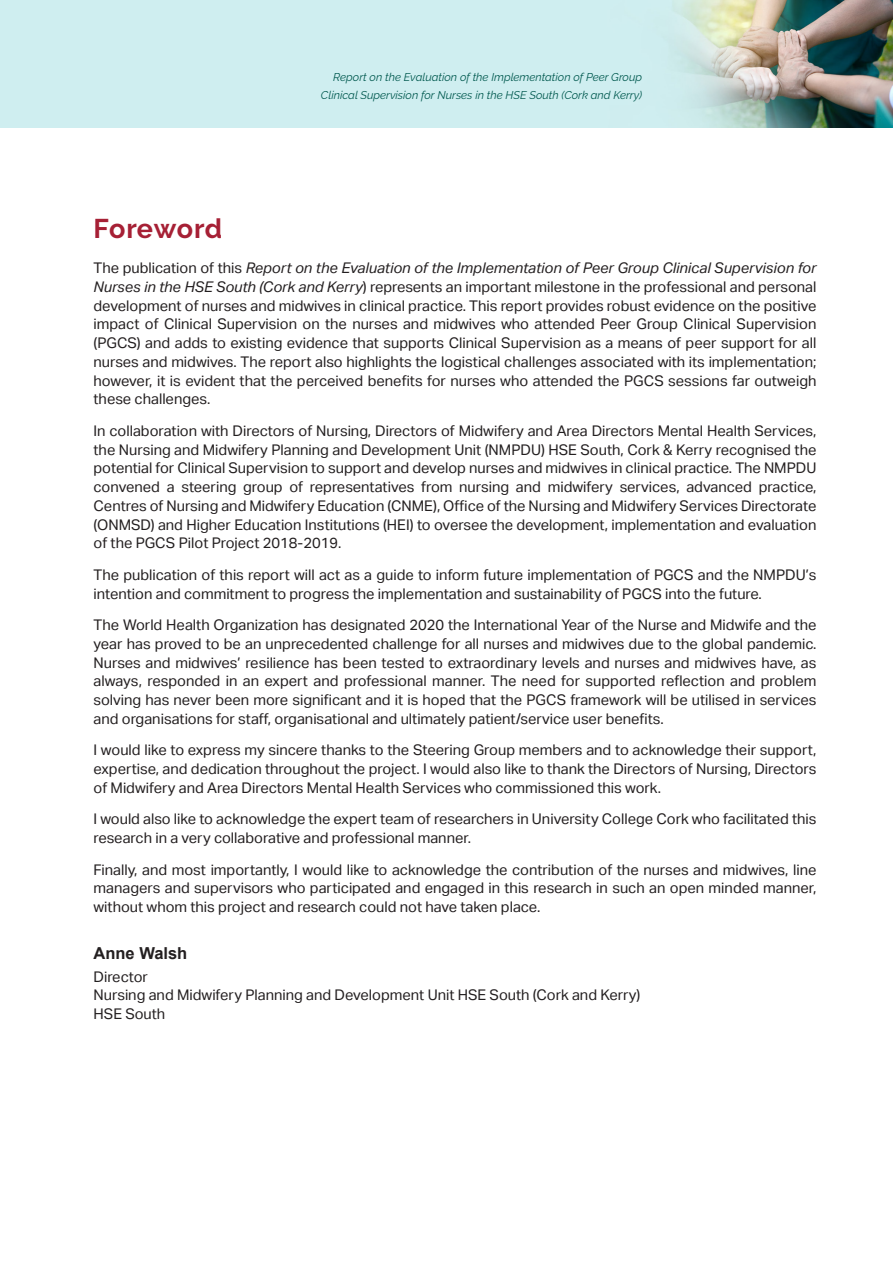
<style>
.page{position:relative;width:893px;height:1263px;background:#fff}
.page>*{position:absolute;margin:0;border:0;box-sizing:border-box;transform-origin:0 0}
.Subtitle{font:700 27px "Raleway";letter-spacing:.015em;color:#a62035}
.No_Spacing{font:700 16.5px "Arial";color:#231f20}
.t1{font:14.7px/18.8px "Aktiv Grotesk";color:#231f20;text-align:justify}
.Folio{font:italic 11.25px/18px "Raleway";color:#00584e;text-align:right}
.s1{font-style:italic}
</style>
<div class="page">
<img style="left:0;top:0;width:893px;height:128px">
<p class="Folio" style="left:321px;top:68px;width:323px">Report on the Evaluation of the Implementation of Peer Group<br>Clinical Supervision for Nurses in the HSE South (Cork and Kerry)</p>
<p class="Subtitle" style="left:94px;top:213px;width:130px">Foreword</p>
<p class="t1" style="left:94px;top:259px;width:724px">The publication of this <span class="s1">Report on the Evaluation of the Implementation of Peer Group Clinical Supervision for Nurses in the HSE South (Cork and Kerry</span>) represents an important milestone in the professional and personal development of nurses and midwives in clinical practice. This report provides robust evidence on the positive impact of Clinical Supervision on the nurses and midwives who attended Peer Group Clinical Supervision (PGCS) and adds to existing evidence that supports Clinical Supervision as a means of peer support for all nurses and midwives. The report also highlights the logistical challenges associated with its implementation; however, it is evident that the perceived benefits for nurses who attended the PGCS sessions far outweigh these challenges.</p>
<p class="t1" style="left:94px;top:421px;width:724px">In collaboration with Directors of Nursing, Directors of Midwifery and Area Directors Mental Health Services, the Nursing and Midwifery Planning and Development Unit (NMPDU) HSE South, Cork &amp; Kerry recognised the potential for Clinical Supervision to support and develop nurses and midwives in clinical practice. The NMPDU convened a steering group of representatives from nursing and midwifery services, advanced practice, Centres of Nursing and Midwifery Education (CNME), Office of the Nursing and Midwifery Services Directorate (ONMSD) and Higher Education Institutions (HEI) to oversee the development, implementation and evaluation of the PGCS Pilot Project 2018-2019.</p>
<p class="t1" style="left:94px;top:565px;width:724px">The publication of this report will act as a guide to inform future implementation of PGCS and the NMPDU’s intention and commitment to progress the implementation and sustainability of PGCS into the future.</p>
<p class="t1" style="left:94px;top:616px;width:724px">The World Health Organization has designated 2020 the International Year of the Nurse and Midwife and the year has proved to be an unprecedented challenge for all nurses and midwives due to the global pandemic.<br>Nurses and midwives’ resilience has been tested to extraordinary levels and nurses and midwives have, as always, responded in an expert and professional manner. The need for supported reflection and problem solving has never been more significant and it is hoped that the PGCS framework will be utilised in services and organisations for staff, organisational and ultimately patient/service user benefits.</p>
<p class="t1" style="left:94px;top:741px;width:724px">I would like to express my sincere thanks to the Steering Group members and to acknowledge their support, expertise, and dedication throughout the project. I would also like to thank the Directors of Nursing, Directors of Midwifery and Area Directors Mental Health Services who commissioned this work.</p>
<p class="t1" style="left:94px;top:810px;width:724px">I would also like to acknowledge the expert team of researchers in University College Cork who facilitated this research in a very collaborative and professional manner.</p>
<p class="t1" style="left:94px;top:860px;width:724px">Finally, and most importantly, I would like to acknowledge the contribution of the nurses and midwives, line managers and supervisors who participated and engaged in this research in such an open minded manner, without whom this project and research could not have taken place.</p>
<p class="No_Spacing" style="left:94px;top:942px;width:95px">Anne Walsh</p>
<p class="t1" style="left:94px;top:967px;width:548px;text-align:left">Director<br>Nursing and Midwifery Planning and Development Unit HSE South (Cork and Kerry)<br>HSE South</p>
</div>
